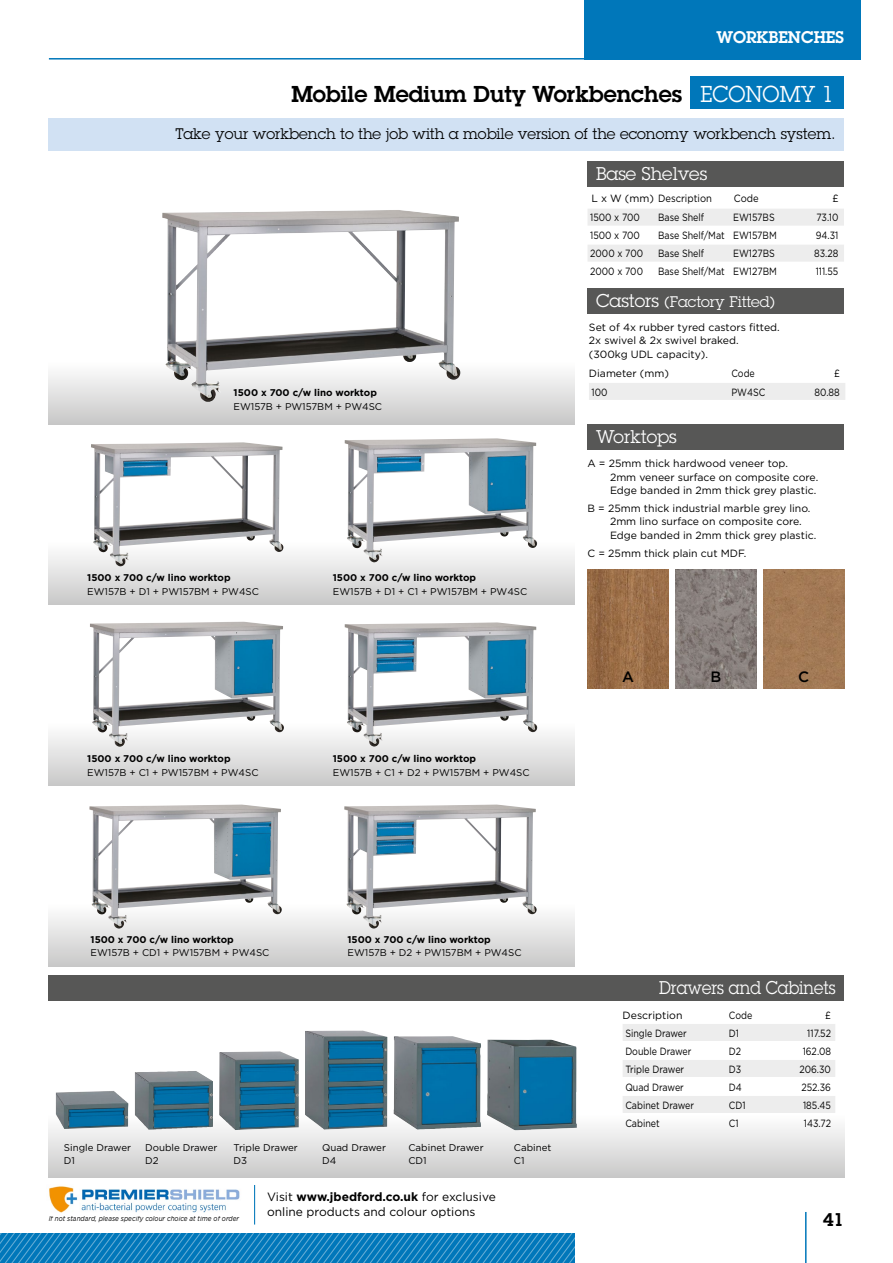
<style>
.page{position:relative;width:893px;height:1263px;background:#fff}
.page>*{position:absolute;margin:0;border:0;box-sizing:border-box;transform-origin:0 0}
.t1{font:600 22.5px "Lubalin Graph";color:#000}
.t2{font:22.5px "Lubalin Graph";color:#fff;scale:.95 1}
.t3{font:18px "Lubalin Graph";color:#fff}
.t4{font:18px "Lubalin Graph";color:#fff;scale:.9 1}
.t5{font:600 18px "Lubalin Graph";color:#000}
.t6{font:600 16.5px "Lubalin Graph";color:#fff}
.t7{font:15px "Lubalin Graph";color:#000}
.t8{font:15px "Lubalin Graph";color:#fff}
.t9{font:500 15px "Gotham";color:#000}
.t10{font:12px/14.4px "Gotham";color:#000}
.t11{font:10.5px/13.5px "Gotham";color:#000}
.t12{font:10.5px "Gotham";color:#000;scale:.85 1}
.t13{font:10.5px "Gotham";color:#000;scale:.9 1}
.t14{font:9.75px/12.8px "Gotham";color:#000}
.t15{font:700 9.75px "Gotham";color:#000}
.t16{font:italic 7.5px "Gotham";color:#000;scale:.85 1}
.s1{font-size:18px}
.s2{font-weight:700}
</style>
<div class="page">
<hr style="left:805px;top:1212px;width:1px;height:51px;background:#0077ba">
<div style="left:49px;top:1114px;width:795px;height:64px;background:linear-gradient(to bottom,#fff,#c9c9c9)"></div>
<div style="left:49px;top:360px;width:526px;height:64px;background:linear-gradient(to bottom,#fff,#c9c9c8)"></div>
<div style="left:49px;top:541px;width:526px;height:64px;background:linear-gradient(to bottom,#fff,#c9c9c9)"></div>
<div style="left:49px;top:722px;width:526px;height:64px;background:linear-gradient(to bottom,#fff,#c9c9c9)"></div>
<div style="left:49px;top:902px;width:526px;height:64px;background:linear-gradient(to bottom,#fff,#c9c9c9)"></div>
<div style="left:585px;top:0;width:276px;height:60px;background:#0077ba"></div>
<hr style="left:49px;top:58px;width:812px;height:2px;background:#0077ba">
<svg style="left:0;top:1233px;width:575px;height:30px;background:#1381bf"></svg>
<div style="left:49px;top:119px;width:795px;height:32px;background:#d1e1f3"></div>
<div style="left:587px;top:161px;width:257px;height:25px;background:#575756"></div>
<div style="left:587px;top:209px;width:257px;height:17px;background:#ededed"></div>
<div style="left:587px;top:245px;width:257px;height:17px;background:#ededed"></div>
<img style="left:162px;top:210px;width:298px;height:192px">
<img style="left:90px;top:622px;width:194px;height:125px">
<img style="left:89px;top:804px;width:193px;height:124px">
<img style="left:344px;top:804px;width:193px;height:124px">
<img style="left:345px;top:438px;width:192px;height:124px">
<img style="left:345px;top:622px;width:192px;height:124px">
<div style="left:587px;top:288px;width:257px;height:25px;background:#575756"></div>
<div style="left:589px;top:383px;width:256px;height:17px;background:#ededed"></div>
<img style="left:91px;top:442px;width:192px;height:124px">
<div style="left:691px;top:77px;width:153px;height:32px;background:#0077ba"></div>
<div style="left:49px;top:975px;width:795px;height:26px;background:#575756"></div>
<img style="left:49px;top:1186px;width:191px;height:27px">
<img style="left:56px;top:1091px;width:73px;height:38px">
<img style="left:135px;top:1071px;width:78px;height:59px">
<img style="left:219px;top:1051px;width:80px;height:79px">
<img style="left:305px;top:1030px;width:82px;height:100px">
<img style="left:394px;top:1036px;width:87px;height:94px">
<img style="left:487px;top:1040px;width:90px;height:90px">
<div style="left:587px;top:424px;width:257px;height:26px;background:#575756"></div>
<img style="left:587px;top:570px;width:82px;height:119px">
<img style="left:675px;top:570px;width:81px;height:119px">
<div style="left:763px;top:570px;width:81px;height:119px;background:#a37a55"></div>
<div style="left:623px;top:1024px;width:212px;height:17px;background:#ededed"></div>
<div style="left:623px;top:1060px;width:212px;height:17px;background:#ededed"></div>
<div style="left:623px;top:1096px;width:212px;height:17px;background:#ededed"></div>
<hr style="left:254px;top:1185px;width:1px;height:39px;background:#0077ba">
<h1 class="t1" style="left:291px;top:79px;width:392px">Mobile Medium Duty Workbenches</h1>
<h3 class="t6" style="left:716px;top:26px;width:129px">WORKBENCHES</h3>
<h1 class="t2" style="left:701px;top:80px;width:142px">ECONOMY 1</h1>
<h3 class="t7" style="left:175px;top:124px;width:662px">Take your workbench to the job with a mobile version of the economy workbench system.</h3>
<h2 class="t3" style="left:596px;top:162px;width:113px">Base Shelves</h2>
<p class="t11" style="left:591px;top:191px;width:122px">L x W (mm) Description</p>
<p class="t13" style="left:734px;top:192px;width:29px">Code</p>
<p class="t13" style="left:832px;top:192px;width:8px">£</p>
<p class="t12" style="left:590px;top:212px;width:60px">1500 x 700</p>
<p class="t12" style="left:658px;top:212px;width:56px">Base Shelf</p>
<p class="t12" style="left:733px;top:212px;width:51px">EW157BS</p>
<p class="t12" style="left:816px;top:212px;width:27px">73.10</p>
<p class="t12" style="left:590px;top:230px;width:60px">1500 x 700</p>
<p class="t12" style="left:658px;top:230px;width:141px">Base Shelf/Mat EW157BM</p>
<p class="t12" style="left:816px;top:230px;width:28px">94.31</p>
<p class="t12" style="left:590px;top:248px;width:64px">2000 x 700</p>
<p class="t12" style="left:658px;top:248px;width:56px">Base Shelf</p>
<p class="t12" style="left:733px;top:248px;width:51px">EW127BS</p>
<p class="t12" style="left:814px;top:248px;width:30px">83.28</p>
<p class="t12" style="left:590px;top:266px;width:64px">2000 x 700</p>
<p class="t12" style="left:658px;top:266px;width:141px">Base Shelf/Mat EW127BM</p>
<p class="t12" style="left:816px;top:266px;width:28px">111.55</p>
<h3 class="t8" style="left:596px;top:292px;width:180px"><span class="s1">Castors</span> (Factory Fitted)</h3>
<p class="t11" style="left:589px;top:320px;width:192px">Set of 4x rubber tyred castors fitted.<br>2x swivel &amp; 2x swivel braked. (300kg UDL capacity).</p>
<p class="t15" style="left:234px;top:387px;width:145px">1500 x 700 c/w lino worktop</p>
<p class="t14" style="left:234px;top:400px;width:150px">EW157B + PW157BM + PW4SC</p>
<p class="t15" style="left:87px;top:572px;width:145px">1500 x 700 c/w lino worktop</p>
<p class="t14" style="left:87px;top:585px;width:173px">EW157B + D1 + PW157BM + PW4SC</p>
<p class="t15" style="left:87px;top:753px;width:145px">1500 x 700 c/w lino worktop</p>
<p class="t14" style="left:87px;top:765px;width:173px">EW157B + C1 + PW157BM + PW4SC</p>
<p class="t15" style="left:333px;top:572px;width:145px">1500 x 700 c/w lino worktop</p>
<p class="t14" style="left:333px;top:585px;width:196px">EW157B + D1 + C1 + PW157BM + PW4SC</p>
<p class="t15" style="left:333px;top:753px;width:145px">1500 x 700 c/w lino worktop</p>
<p class="t14" style="left:333px;top:765px;width:198px">EW157B + C1 + D2 + PW157BM + PW4SC</p>
<p class="t11" style="left:589px;top:367px;width:82px">Diameter (mm)</p>
<p class="t12" style="left:731px;top:368px;width:29px">Code</p>
<p class="t12" style="left:834px;top:368px;width:8px">£</p>
<p class="t12" style="left:592px;top:386px;width:20px">100</p>
<p class="t12" style="left:731px;top:386px;width:42px">PW4SC</p>
<p class="t12" style="left:815px;top:386px;width:31px">80.88</p>
<h2 class="t3" style="left:596px;top:425px;width:82px">Worktops</h2>
<p class="t11" style="left:610px;top:456px;width:210px;text-indent:-23px">A = 25mm thick hardwood veneer top.<br>2mm veneer surface on composite core.<br>Edge banded in 2mm thick grey plastic.</p>
<p class="t11" style="left:610px;top:501px;width:208px;text-indent:-23px">B = 25mm thick industrial marble grey lino.<br>2mm lino surface on composite core.<br>Edge banded in 2mm thick grey plastic.</p>
<p class="t11" style="left:587px;top:546px;width:160px">C = 25mm thick plain cut MDF.</p>
<h3 class="t9" style="left:622px;top:668px;width:13px">A</h3>
<h3 class="t9" style="left:710px;top:668px;width:12px">B</h3>
<h3 class="t9" style="left:798px;top:668px;width:13px">C</h3>
<p class="t15" style="left:91px;top:933px;width:145px">1500 x 700 c/w lino worktop</p>
<p class="t14" style="left:91px;top:946px;width:180px">EW157B + CD1 + PW157BM + PW4SC</p>
<p class="t15" style="left:347px;top:933px;width:145px">1500 x 700 c/w lino worktop</p>
<p class="t14" style="left:347px;top:946px;width:176px">EW157B + D2 + PW157BM + PW4SC</p>
<p class="t14" style="left:64px;top:1141px;width:69px">Single Drawer<br>D1</p>
<p class="t14" style="left:145px;top:1141px;width:74px">Double Drawer<br>D2</p>
<p class="t14" style="left:234px;top:1141px;width:66px">Triple Drawer<br>D3</p>
<p class="t14" style="left:322px;top:1141px;width:65px">Quad Drawer<br>D4</p>
<p class="t14" style="left:408px;top:1141px;width:77px">Cabinet Drawer<br>CD1</p>
<p class="t14" style="left:514px;top:1141px;width:39px">Cabinet<br>C1</p>
<p class="t16" style="left:49px;top:1214px;width:226px">If not standard, please specify colour choice at time of order</p>
<p class="t10" style="left:267px;top:1189px;width:230px">Visit <span class="s2">www.jbedford.co.uk</span> for exclusive online products and colour options</p>
<h2 class="t4" style="left:659px;top:977px;width:197px">Drawers and Cabinets</h2>
<p class="t11" style="left:623px;top:1008px;width:61px">Description</p>
<p class="t12" style="left:729px;top:1009px;width:29px">Code</p>
<p class="t12" style="left:825px;top:1009px;width:8px">£</p>
<p class="t12" style="left:625px;top:1027px;width:74px">Single Drawer</p>
<p class="t12" style="left:729px;top:1027px;width:13px">D1</p>
<p class="t12" style="left:807px;top:1027px;width:29px">117.52</p>
<p class="t12" style="left:625px;top:1045px;width:79px">Double Drawer</p>
<p class="t12" style="left:729px;top:1045px;width:16px">D2</p>
<p class="t12" style="left:803px;top:1045px;width:35px">162.08</p>
<p class="t12" style="left:625px;top:1063px;width:71px">Triple Drawer</p>
<p class="t12" style="left:729px;top:1063px;width:16px">D3</p>
<p class="t12" style="left:799px;top:1063px;width:39px">206.30</p>
<p class="t12" style="left:625px;top:1081px;width:70px">Quad Drawer</p>
<p class="t12" style="left:729px;top:1081px;width:17px">D4</p>
<p class="t12" style="left:801px;top:1081px;width:36px">252.36</p>
<p class="t12" style="left:625px;top:1099px;width:82px">Cabinet Drawer</p>
<p class="t12" style="left:729px;top:1099px;width:21px">CD1</p>
<p class="t12" style="left:803px;top:1099px;width:34px">185.45</p>
<p class="t12" style="left:625px;top:1117px;width:42px">Cabinet</p>
<p class="t12" style="left:729px;top:1117px;width:13px">C1</p>
<p class="t12" style="left:804px;top:1117px;width:33px">143.72</p>
<h2 class="t5" style="left:823px;top:1208px;width:22px">41</h2>
</div>
